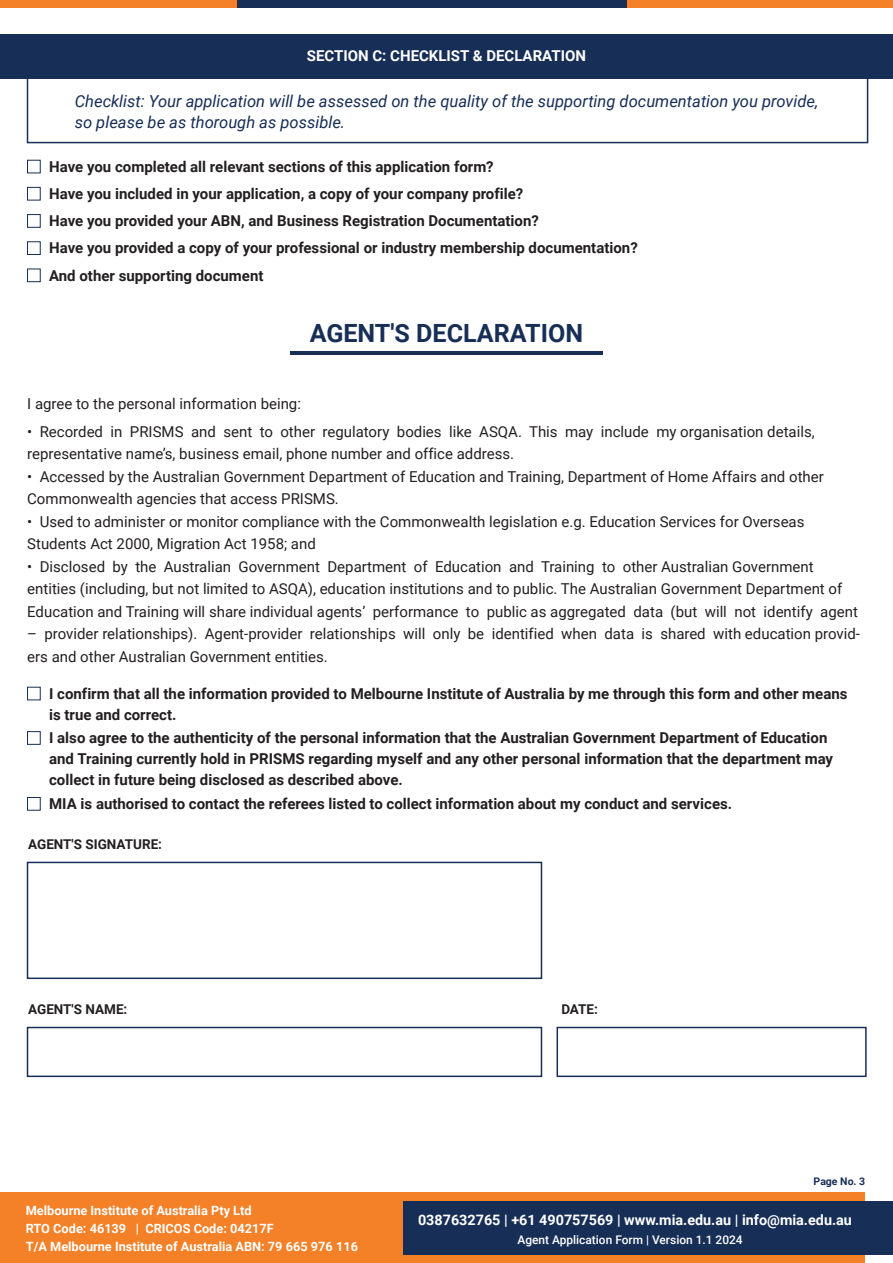
<style>
.page{position:relative;width:893px;height:1263px;background:#fff}
.page>*{position:absolute;margin:0;border:0;box-sizing:border-box;transform-origin:0 0}
.t1{font:700 25.05px "Roboto";color:#172e56}
.t2{font:italic 16.5px/20.9px "Roboto";color:#172e56}
.t3{font:700 15.45px "Roboto";color:#fff}
.t4{font:15px/22.5px "Roboto";color:#231f20}
.t5{font:700 15px/27.2px "Roboto";color:#231f20}
.t6{font:700 15px "Roboto";color:#fff}
.t7{font:700 14.4px "Roboto";color:#fff}
.t8{font:700 13.5px/20.4px "Roboto";color:#fff}
.t9{font:700 13.5px "Roboto";color:#231f20}
.t10{font:700 12.75px/18px "Roboto";color:#fff}
.t11{font:500 12px "Roboto";color:#fff}
.t12{font:700 10.5px "Roboto";color:#172e56}
</style>
<div class="page">
<div style="left:27px;top:160px;width:14px;height:13px;border:1px solid #172e56"></div>
<div style="left:27px;top:187px;width:14px;height:14px;border:1px solid #172e56"></div>
<div style="left:27px;top:214px;width:14px;height:14px;border:1px solid #172e56"></div>
<div style="left:27px;top:241px;width:14px;height:14px;border:1px solid #172e56"></div>
<div style="left:27px;top:268px;width:14px;height:14px;border:1px solid #172e56"></div>
<div style="left:27px;top:687px;width:14px;height:13px;border:1px solid #172e56"></div>
<div style="left:27px;top:731px;width:14px;height:14px;border:1px solid #172e56"></div>
<div style="left:27px;top:797px;width:14px;height:14px;border:1px solid #172e56"></div>
<div style="left:0;top:0;width:237px;height:8px;background:#f48028"></div>
<div style="left:625px;top:0;width:268px;height:8px;background:#f48028"></div>
<div style="left:237px;top:0;width:389px;height:8px;background:#172e56"></div>
<hr style="left:290px;top:351px;width:313px;height:3px;background:#172e56">
<div style="left:27px;top:862px;width:515px;height:117px;border:2px solid #172e56"></div>
<div style="left:27px;top:1027px;width:515px;height:50px;border:2px solid #172e56"></div>
<div style="left:556px;top:1027px;width:311px;height:50px;border:2px solid #172e56"></div>
<div style="left:0;top:34px;width:893px;height:45px;background:#172e56"></div>
<div style="left:27px;top:77px;width:841px;height:66px;border:2px solid #172e56"></div>
<div style="left:0;top:1192px;width:864px;height:71px;background:#f48028"></div>
<div style="left:403px;top:1201px;width:490px;height:53px;background:#172e56"></div>
<p class="t6" style="left:307px;top:45px;width:281px">SECTION C: CHECKLIST &amp; DECLARATION</p>
<p class="t2" style="left:75px;top:90px;width:745px">Checklist: Your application will be assessed on the quality of the supporting documentation you provide, so please be as thorough as possible.</p>
<p class="t5" style="left:49px;top:152px;width:590px">Have you completed all relevant sections of this application form?<br>Have you included in your application, a copy of your company profile?<br>Have you provided your ABN, and Business Registration Documentation?<br>Have you provided a copy of your professional or industry membership documentation?<br>And other supporting document</p>
<h1 class="t1" style="left:310px;top:315px;width:275px">AGENT'S DECLARATION</h1>
<p class="t4" style="left:27px;top:392px;width:275px">I agree to the personal information being:</p>
<p class="t4" style="left:27px;top:419px;width:789px">• Recorded in PRISMS and sent to other regulatory bodies like ASQA. This may include my organisation details, representative name’s, business email, phone number and office address.</p>
<p class="t4" style="left:27px;top:464px;width:798px">• Accessed by the Australian Government Department of Education and Training, Department of Home Affairs and other<br>Commonwealth agencies that access PRISMS.</p>
<p class="t4" style="left:27px;top:509px;width:779px">• Used to administer or monitor compliance with the Commonwealth legislation e.g. Education Services for Overseas<br>Students Act 2000, Migration Act 1958; and</p>
<p class="t4" style="left:27px;top:554px;width:832px">• Disclosed by the Australian Government Department of Education and Training to other Australian Government entities (including, but not limited to ASQA), education institutions and to public. The Australian Government Department of<br>Education and Training will share individual agents’ performance to public as aggregated data (but will not identify agent</p>
<p class="t4" style="left:27px;top:622px;width:834px">– provider relationships). Agent-provider relationships will only be identified when data is shared with education provid&shy;ers and other Australian Government entities.</p>
<p class="t5" style="left:49px;top:682px;width:800px;line-height:20.9px">I confirm that all the information provided to Melbourne Institute of Australia by me through this form and other means is true and correct.</p>
<p class="t5" style="left:49px;top:727px;width:785px;line-height:20.9px">I also agree to the authenticity of the personal information that the Australian Government Department of Education and Training currently hold in PRISMS regarding myself and any other personal information that the department may collect in future being disclosed as described above.</p>
<p class="t5" style="left:49px;top:789px;width:684px">MIA is authorised to contact the referees listed to collect information about my conduct and services.</p>
<p class="t9" style="left:28px;top:835px;width:135px">AGENT'S SIGNATURE:</p>
<p class="t9" style="left:28px;top:1000px;width:101px">AGENT'S NAME:</p>
<p class="t9" style="left:561px;top:1000px;width:38px">DATE:</p>
<p class="t12" style="left:814px;top:1173px;width:53px">Page No. 3</p>
<p class="t10" style="left:26px;top:1201px;width:249px">Melbourne Institute of Australia Pty Ltd<br>RTO Code: 46139 | CRICOS Code: 04217F</p>
<p class="t7" style="left:418px;top:1209px;width:435px">0387632765 | +61 490757569 | www.mia.edu.au | info@mia.edu.au</p>
<p class="t11" style="left:517px;top:1231px;width:227px">Agent Application Form | Version 1.1 2024</p>
<p class="t8" style="left:26px;top:1209px;width:353px">Melbourne Institute of Australia Pty Ltd<br>T/A Melbourne Institute of Australia ABN: 79 665 976 116</p>
<p class="t3" style="left:440px;top:1208px;width:382px">+61 490757569 | www.mia.edu.au | info@mia.edu.au</p>
<p class="t11" style="left:503px;top:1231px;width:256px">Agent Application Form | Version 2.0 | March 24</p>
</div>
